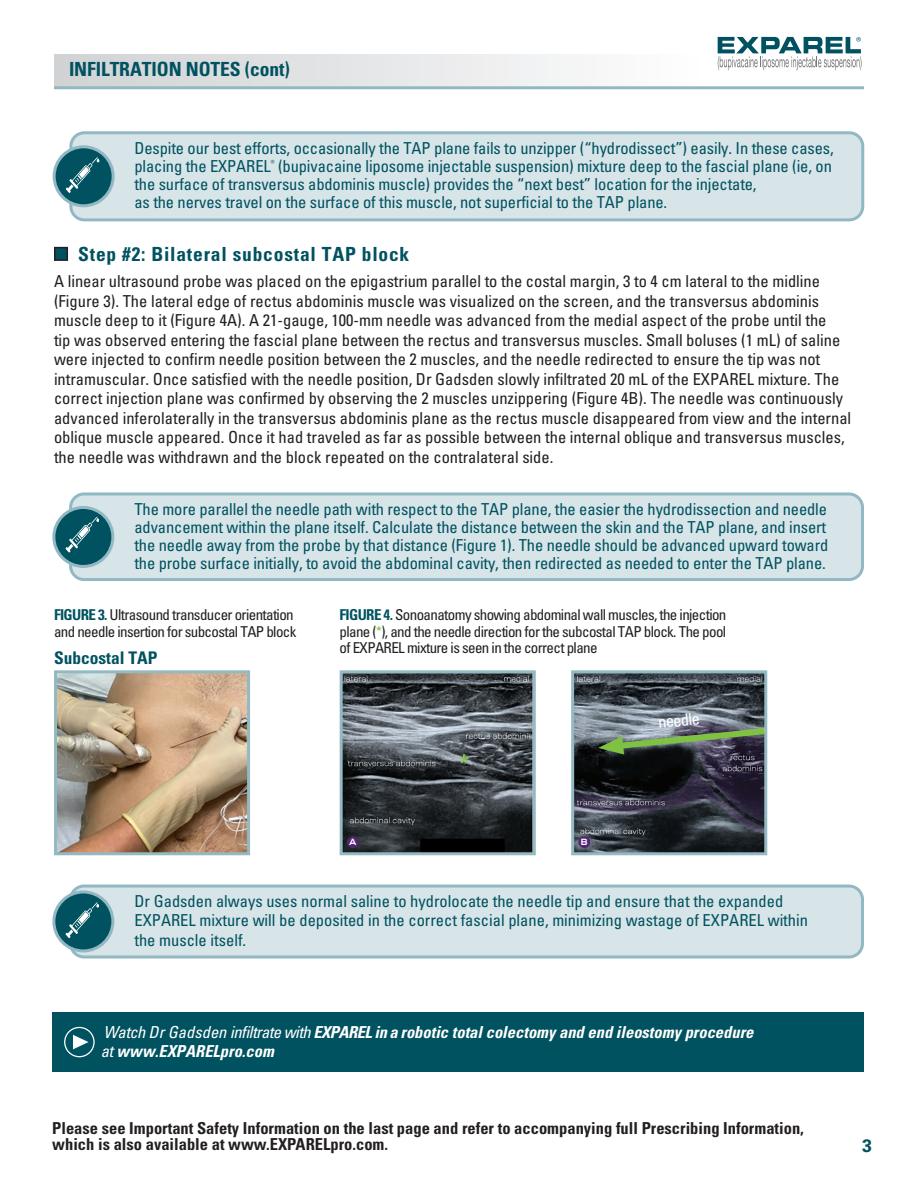
<style>
.page{position:relative;width:918px;height:1188px;background:#fff}
.page>*{position:absolute;margin:0;border:0;box-sizing:border-box;transform-origin:0 0}
.t1{font:22.5px "Ruberoid";color:#7fc241}
.Body{font:700 condensed 19.5px "Univers LT Pro";letter-spacing:.04em;color:#005260}
.Body-2{font:700 condensed 19.5px "Univers LT Pro";letter-spacing:-.005em;color:#005260}
.t2{font:700 18px "Univers LT Std";color:#005260}
.t3{font:700 condensed 17.4px "Univers LT Pro";color:#005260}
.t4{font:condensed 16.5px/19.5px "Univers LT Pro";color:#231f20}
.t5{font:condensed 16.5px/18px "Univers LT Pro";letter-spacing:-.005em;color:#005260}
.Please_see{font:700 condensed 16.5px/16.5px "Univers LT Pro";color:#231f20}
.Bullets{font:italic 700 condensed 16.5px/19.5px "Univers LT Pro";color:#fff}
.t6{font:condensed 16.5px "Univers LT Pro";color:#fff}
.t7{font:condensed 15px/16.5px "Univers LT Pro";letter-spacing:-.04em;color:#231f20;text-align:justify}
.t8{font:700 9px "Ruberoid";color:#fff}
.s1{font-weight:700;color:#005260}
.s2{font-family:"Arial";font-stretch:normal;color:#7fc241}
.s3{font-weight:400}
</style>
<div class="page">
<div style="left:71px;top:886px;width:791px;height:71px;background:#d7e4e8;border-radius:13px"></div>
<div style="left:69px;top:885px;width:795px;height:74px;border:3px solid #92b8c3;border-radius:13px"></div>
<svg style="left:718px;top:37px;width:144px;height:33px"></svg>
<div style="left:54px;top:54px;width:647px;height:32px;background:linear-gradient(to right,#d0d1d4,#fefefe)"></div>
<hr style="left:54px;top:86px;width:810px;height:3px;background:#92b8c3">
<img style="left:344px;top:674px;width:188px;height:177px">
<div style="left:340px;top:670px;width:196px;height:185px;border:3px solid #93b9c2"></div>
<img style="left:575px;top:674px;width:188px;height:177px">
<div style="left:571px;top:670px;width:196px;height:185px;border:3px solid #93b9c2"></div>
<div style="left:578px;top:836px;width:12px;height:12px;background:#502671;border-radius:50%"></div>
<div style="left:347px;top:836px;width:12px;height:12px;background:#502671;border-radius:50%"></div>
<div style="left:55px;top:248px;width:12px;height:12px;background:#005260"></div>
<div style="left:54px;top:247px;width:14px;height:14px;border:2px solid #231f20"></div>
<img style="left:58px;top:674px;width:188px;height:177px">
<div style="left:54px;top:670px;width:196px;height:185px;border:3px solid #93b9c2"></div>
<div style="left:71px;top:494px;width:791px;height:86px;background:#d7e4e8;border-radius:13px"></div>
<div style="left:69px;top:492px;width:795px;height:89px;border:3px solid #92b8c3;border-radius:13px"></div>
<div style="left:54px;top:507px;width:59px;height:59px;background:#005260;border-radius:50%"></div>
<div style="left:52px;top:506px;width:62px;height:62px;border:3px solid #92b8c3;border-radius:50%"></div>
<svg style="left:66px;top:517px;width:33px;height:36px"></svg>
<svg style="left:54px;top:892px;width:59px;height:59px"></svg>
<div style="left:52px;top:890px;width:62px;height:62px;border:3px solid #92b8c3;border-radius:50%"></div>
<svg style="left:66px;top:902px;width:33px;height:36px"></svg>
<svg style="left:598px;top:725px;width:170px;height:29px;background:#657766"></svg>
<div style="left:71px;top:133px;width:792px;height:87px;background:#d7e4e8;border-radius:13px"></div>
<div style="left:69px;top:131px;width:795px;height:90px;border:3px solid #92b8c3;border-radius:13px"></div>
<div style="left:54px;top:147px;width:59px;height:59px;background:#005260;border-radius:50%"></div>
<div style="left:53px;top:145px;width:62px;height:62px;border:3px solid #92b8c3;border-radius:50%"></div>
<svg style="left:66px;top:157px;width:33px;height:36px"></svg>
<div style="left:52px;top:1012px;width:812px;height:60px;background:#005260"></div>
<div style="left:64px;top:1027px;width:31px;height:30px;border:1px solid #fff;border-radius:50%"></div>
<svg style="left:73px;top:1035px;width:16px;height:14px"></svg>
<p class="Body-2" style="left:69px;top:57px;width:222px">INFILTRATION NOTES (cont)</p>
<p class="t5" style="left:134px;top:139px;width:701px">Despite our best efforts, occasionally the TAP plane fails to unzipper (“hydrodissect”) easily. In these cases, placing the EXPAREL<sup>®</sup> (bupivacaine liposome injectable suspension) mixture deep to the fascial plane (ie, on the surface of transversus abdominis muscle) provides the “next best” location for the injectate,<br>as the nerves travel on the surface of this muscle, not superficial to the TAP plane.</p>
<p class="Body" style="left:78px;top:242px;width:333px">Step #2: Bilateral subcostal TAP block</p>
<p class="t4" style="left:54px;top:271px;width:799px">A linear ultrasound probe was placed on the epigastrium parallel to the costal margin, 3 to 4 cm lateral to the midline (Figure 3). The lateral edge of rectus abdominis muscle was visualized on the screen, and the transversus abdominis muscle deep to it (Figure 4A). A 21-gauge, 100-mm needle was advanced from the medial aspect of the probe until the<br>tip was observed entering the fascial plane between the rectus and transversus muscles. Small boluses (1 mL) of saline were injected to confirm needle position between the 2 muscles, and the needle redirected to ensure the tip was not intramuscular. Once satisfied with the needle position, Dr Gadsden slowly infiltrated 20 mL of the EXPAREL mixture. The correct injection plane was confirmed by observing the 2 muscles unzippering (Figure 4B). The needle was continuously advanced inferolaterally in the transversus abdominis plane as the rectus muscle disappeared from view and the internal oblique muscle appeared. Once it had traveled as far as possible between the internal oblique and transversus muscles, the needle was withdrawn and the block repeated on the contralateral side.</p>
<p class="t5" style="left:134px;top:500px;width:695px">The more parallel the needle path with respect to the TAP plane, the easier the hydrodissection and needle advancement within the plane itself. Calculate the distance between the skin and the TAP plane, and insert the needle away from the probe by that distance (Figure 1). The needle should be advanced upward toward the probe surface initially, to avoid the abdominal cavity, then redirected as needed to enter the TAP plane.</p>
<p class="t7" style="left:54px;top:606px;width:244px"><span class="s1">FIGURE 3.</span> Ultrasound transducer orientation and needle insertion for subcostal TAP block</p>
<p class="t3" style="left:54px;top:647px;width:105px">Subcostal TAP</p>
<p class="t7" style="left:340px;top:606px;width:388px"><span class="s1">FIGURE 4.</span> Sonoanatomy showing abdominal wall muscles, the injection plane (<span class="s2">*</span>), and the needle direction for the subcostal TAP block. The pool of EXPAREL mixture is seen in the correct plane</p>
<p class="t1" style="left:458px;top:748px;width:13px">*</p>
<p class="t8" style="left:349px;top:836px;width:9px">A</p>
<p class="t8" style="left:581px;top:836px;width:8px">B</p>
<p class="t6" style="left:657px;top:712px;width:43px;rotate:-6deg">needle</p>
<p class="t5" style="left:134px;top:891px;width:675px;line-height:19.5px">Dr Gadsden always uses normal saline to hydrolocate the needle tip and ensure that the expanded<br>EXPAREL mixture will be deposited in the correct fascial plane, minimizing wastage of EXPAREL within the muscle itself.</p>
<p class="Bullets" style="left:101px;top:1022px;width:654px"><span class="s3">Watch Dr Gadsden infiltrate with</span> EXPAREL in a robotic total colectomy and end ileostomy procedure <span class="s3">at</span> www.EXPARELpro.com</p>
<p class="Please_see" style="left:52px;top:1119px;width:753px">Please see Important Safety Information on the last page and refer to accompanying full Prescribing Information, which is also available at www.EXPARELpro.com.</p>
<p class="t2" style="left:862px;top:1135px;width:12px">3</p>
</div>
